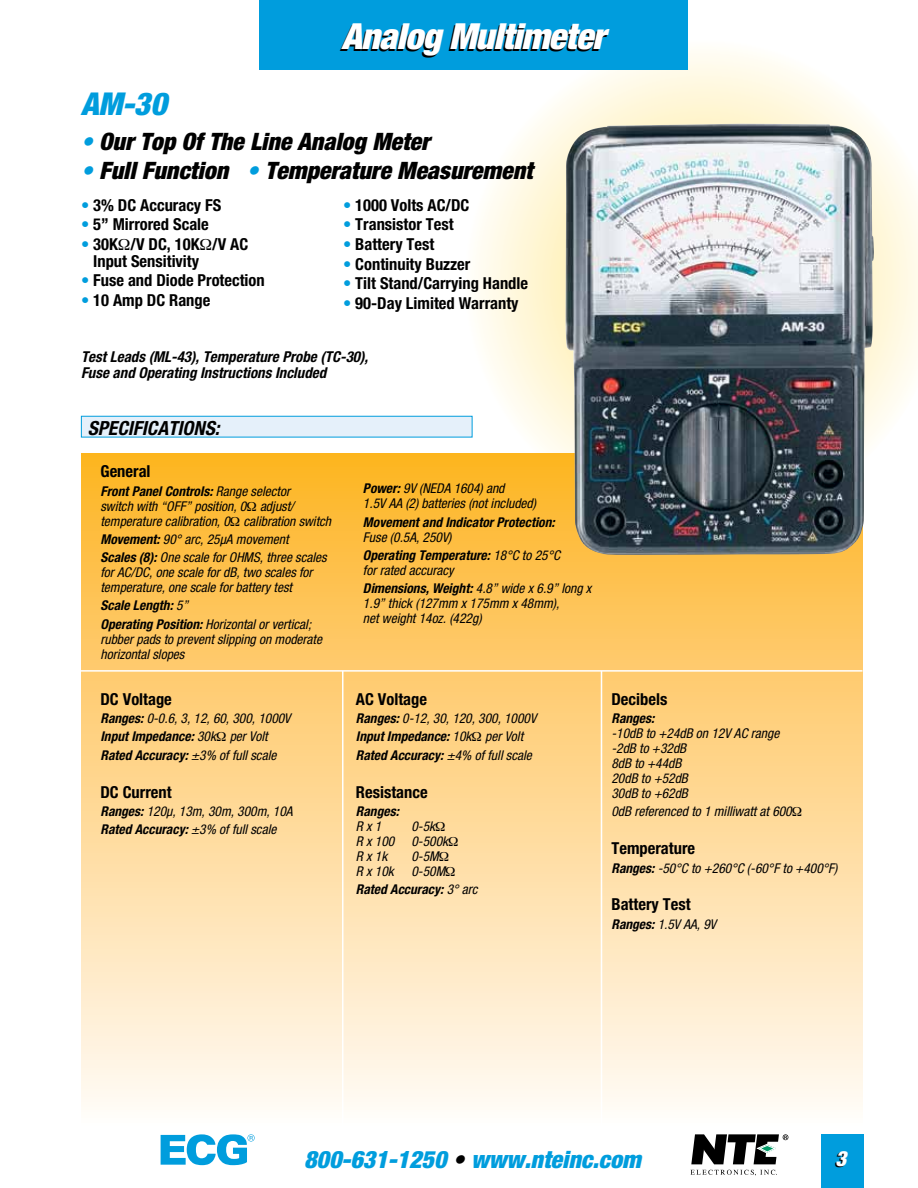
<style>
.page{position:relative;width:918px;height:1188px;background:#fff}
.page>*{position:absolute;margin:0;border:0;box-sizing:border-box;transform-origin:0 0}
.t1{font:italic 900 condensed 36px "Helvetica Neue";letter-spacing:-.02em;color:#fff}
.t2{font:italic 900 condensed 31.5px "Helvetica Neue";color:#009ddd}
.t3{font:italic 900 condensed 24px "Helvetica Neue";color:#000}
.t4{font:italic 900 condensed 24px "Helvetica Neue";color:#009ddd}
.t5{font:italic 900 condensed 21px "Helvetica Neue";color:#fff}
.t6{font:italic 700 condensed 19.5px "Helvetica Neue";color:#000}
.t7{font:700 condensed 16.5px/16.5px "Helvetica Neue";color:#000}
.t8{font:italic 700 condensed 15px/16.5px "Helvetica Neue";color:#000}
.t9{font:italic condensed 13.5px/15px "Helvetica Neue";color:#000}
.t10{font:italic 700 condensed 13.5px/18.3px "Helvetica Neue";color:#000}
.s1{color:#009ddd}
.s2{font-weight:500;color:#009ddd}
.s3{font-weight:700}
.s4{font-weight:400}
.s5{color:#000}
</style>
<div class="page">
<svg style="left:465px;top:51px;width:453px;height:403px"></svg>
<div style="left:81px;top:454px;width:781px;height:674px;background:linear-gradient(to bottom,#feb426,#fffbfb)"></div>
<div style="left:81px;top:416px;width:391px;height:21px;background:#e5f0fa;border:1px solid #009ddd"></div>
<hr style="left:81px;top:670px;width:781px;height:2px;background:#fff">
<hr style="left:342px;top:671px;width:2px;height:463px;background:#fff">
<hr style="left:601px;top:671px;width:1px;height:463px;background:#fff">
<img style="left:565px;top:124px;width:309px;height:431px">
<div style="left:260px;top:0;width:428px;height:70px;background:#009ddd"></div>
<div style="left:821px;top:1134px;width:43px;height:54px;background:#009ddd"></div>
<svg style="left:161px;top:1134px;width:94px;height:31px"></svg>
<svg style="left:690px;top:1170px;width:87px;height:6px"></svg>
<svg style="left:691px;top:1134px;width:97px;height:30px"></svg>
<svg style="left:217px;top:732px;width:9px;height:9px"></svg>
<svg style="left:472px;top:732px;width:9px;height:9px"></svg>
<svg style="left:436px;top:822px;width:22px;height:54px"></svg>
<svg style="left:792px;top:807px;width:9px;height:9px"></svg>
<svg style="left:247px;top:501px;width:9px;height:10px"></svg>
<svg style="left:231px;top:516px;width:9px;height:10px"></svg>
<h1 class="t1" style="left:342px;top:14px;width:265px">Analog Multimeter</h1>
<h2 class="t2" style="left:81px;top:84px;width:87px">AM-30</h2>
<h3 class="t3" style="left:81px;top:127px;width:350px"><span class="s1">•</span> Our Top Of The Line Analog Meter</h3>
<h3 class="t3" style="left:81px;top:155px;width:453px"><span class="s1">•</span> Full Function <span class="s1">•</span> Temperature Measurement</h3>
<p class="t7" style="left:81px;top:196px;width:142px"><span class="s2">•</span> 3% DC Accuracy FS</p>
<p class="t7" style="left:81px;top:216px;width:129px"><span class="s2">•</span> 5” Mirrored Scale</p>
<p class="t7" style="left:93px;top:236px;width:157px;text-indent:-12px"><span class="s2">•</span> 30K /V DC, 10K /V AC<br>Input Sensitivity</p>
<p class="t7" style="left:81px;top:272px;width:185px"><span class="s2">•</span> Fuse and Diode Protection</p>
<p class="t7" style="left:81px;top:292px;width:131px"><span class="s2">•</span> 10 Amp DC Range</p>
<p class="t7" style="left:343px;top:196px;width:128px"><span class="s2">•</span> 1000 Volts AC/DC</p>
<p class="t7" style="left:343px;top:216px;width:112px"><span class="s2">•</span> Transistor Test</p>
<p class="t7" style="left:343px;top:236px;width:93px"><span class="s2">•</span> Battery Test</p>
<p class="t7" style="left:343px;top:255px;width:129px"><span class="s2">•</span> Continuity Buzzer</p>
<p class="t7" style="left:343px;top:275px;width:186px"><span class="s2">•</span> Tilt Stand/Carrying Handle</p>
<p class="t7" style="left:343px;top:295px;width:177px"><span class="s2">•</span> 90-Day Limited Warranty</p>
<p class="t8" style="left:81px;top:348px;width:289px">Test Leads (ML-43), Temperature Probe (TC-30),<br>Fuse and Operating Instructions Included</p>
<h3 class="t6" style="left:88px;top:416px;width:133px">SPECIFICATIONS:</h3>
<p class="t7" style="left:100px;top:463px;width:52px">General</p>
<p class="t9" style="left:100px;top:483px;width:232px"><span class="s3">Front Panel Controls:</span> Range selector<br>switch with “OFF” position, 0 adjust/ temperature calibration, 0 calibration switch</p>
<p class="t9" style="left:100px;top:530px;width:228px;line-height:18.3px"><span class="s3">Movement:</span> 90° arc, 25µA movement<br><span class="s3">Scales (8):</span> One scale for OHMS, three scales</p>
<p class="t9" style="left:100px;top:565px;width:214px">for AC/DC, one scale for dB, two scales for temperature, one scale for battery test</p>
<p class="t10" style="left:100px;top:596px;width:212px">Scale Length: <span class="s4">5”<br></span>Operating Position: <span class="s4">Horizontal or vertical;</span></p>
<p class="t9" style="left:100px;top:631px;width:223px">rubber pads to prevent slipping on moderate horizontal slopes</p>
<p class="t7" style="left:100px;top:690px;width:73px">DC Voltage</p>
<p class="t9" style="left:100px;top:709px;width:192px;line-height:18.3px"><span class="s3">Ranges:</span> 0-0.6, 3, 12, 60, 300, 1000V<br><span class="s3">Input Impedance:</span> 30k per Volt<br><span class="s3">Rated Accuracy:</span> ±3% of full scale</p>
<p class="t7" style="left:100px;top:783px;width:73px">DC Current</p>
<p class="t9" style="left:100px;top:802px;width:194px;line-height:18.3px"><span class="s3">Ranges:</span> 120µ, 13m, 30m, 300m, 10A<br><span class="s3">Rated Accuracy:</span> ±3% of full scale</p>
<p class="t9" style="left:363px;top:481px;width:175px"><span class="s3">Power:</span> 9V (NEDA 1604) and<br>1.5V AA (2) batteries (not included)</p>
<p class="t10" style="left:363px;top:512px;width:193px">Movement and Indicator Protection:</p>
<p class="t9" style="left:363px;top:528px;width:199px;line-height:18.3px">Fuse (0.5A, 250V)<br><span class="s3">Operating Temperature:</span> 18°C to 25°C</p>
<p class="t9" style="left:363px;top:561px;width:230px;line-height:18.3px">for rated accuracy<br><span class="s3">Dimensions, Weight:</span> 4.8” wide x 6.9” long x</p>
<p class="t9" style="left:363px;top:596px;width:198px">1.9” thick (127mm x 175mm x 48mm), net weight 14oz. (422g)</p>
<p class="t7" style="left:356px;top:690px;width:73px">AC Voltage</p>
<p class="t9" style="left:356px;top:709px;width:182px;line-height:18.3px"><span class="s3">Ranges:</span> 0-12, 30, 120, 300, 1000V<br><span class="s3">Input Impedance:</span> 10k per Volt<br><span class="s3">Rated Accuracy:</span> ±4% of full scale</p>
<p class="t7" style="left:356px;top:783px;width:73px">Resistance</p>
<p class="t10" style="left:356px;top:802px;width:44px">Ranges:</p>
<p class="t9" style="left:356px;top:818px;width:27px">R x 1</p>
<p class="t9" style="left:411px;top:818px;width:25px">0-5k</p>
<p class="t9" style="left:356px;top:833px;width:40px">R x 100</p>
<p class="t9" style="left:411px;top:833px;width:38px">0-500k</p>
<p class="t9" style="left:356px;top:848px;width:33px">R x 1k</p>
<p class="t9" style="left:411px;top:848px;width:29px">0-5M</p>
<p class="t9" style="left:356px;top:863px;width:39px">R x 10k</p>
<p class="t10" style="left:356px;top:862px;width:123px;text-indent:55px"><span class="s4">0-50M<br></span>Rated Accuracy: <span class="s4">3° arc</span></p>
<p class="t7" style="left:612px;top:690px;width:57px">Decibels</p>
<p class="t10" style="left:612px;top:709px;width:44px">Ranges:</p>
<p class="t9" style="left:612px;top:726px;width:169px">-10dB to +24dB on 12V AC range -2dB to +32dB<br>8dB to +44dB<br>20dB to +52dB<br>30dB to +62dB</p>
<p class="t9" style="left:612px;top:804px;width:182px">0dB referenced to 1 milliwatt at 600</p>
<p class="t7" style="left:612px;top:840px;width:85px">Temperature</p>
<p class="t9" style="left:612px;top:860px;width:228px"><span class="s3">Ranges:</span> -50°C to +260°C (-60°F to +400°F)</p>
<p class="t7" style="left:612px;top:896px;width:81px">Battery Test</p>
<p class="t9" style="left:612px;top:916px;width:106px"><span class="s3">Ranges:</span> 1.5V AA, 9V</p>
<h3 class="t4" style="left:304px;top:1145px;width:338px">800-631-1250 <span class="s5">•</span> www.nteinc.com</h3>
<h3 class="t5" style="left:836px;top:1145px;width:12px">3</h3>
</div>
